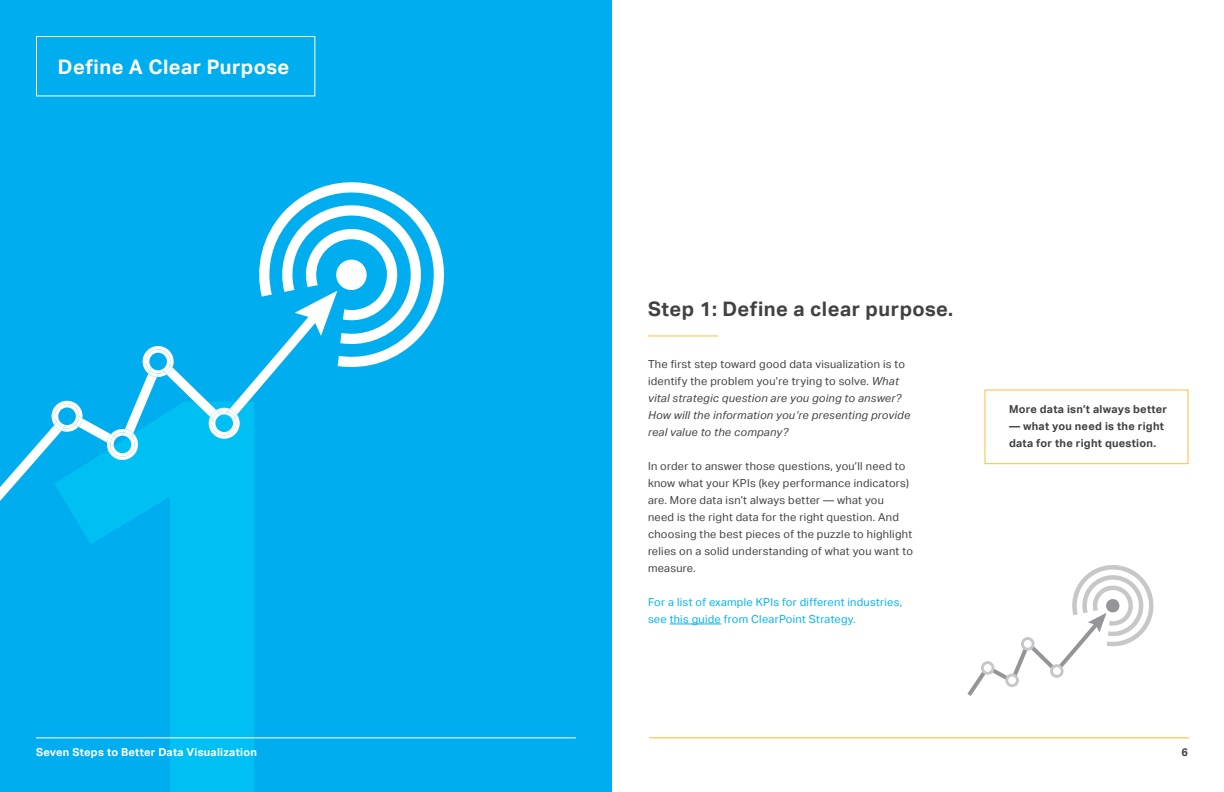
<style>
.page{position:relative;width:1224px;height:792px;background:#fff}
.page>*{position:absolute;margin:0;border:0;box-sizing:border-box;transform-origin:0 0}
.t1{font:700 20px "Aktiv Grotesk";letter-spacing:.025em;color:#414042}
.t2{font:700 20px "Aktiv Grotesk";letter-spacing:.025em;color:#fff}
.t3{font:700 20px "Aktiv Grotesk";color:#febf3f}
.t4{font:11px/17px "Aktiv Grotesk";letter-spacing:.025em;color:#414042}
.t5{font:italic 11px/17px "Aktiv Grotesk";letter-spacing:.025em;color:#414042}
.t6{font:11px/17px "Aktiv Grotesk";letter-spacing:.025em;color:#00b3f0}
.t7{font:700 11px/17px "Aktiv Grotesk";letter-spacing:.025em;color:#414042}
.t8{font:700 11px "Aktiv Grotesk";letter-spacing:.025em;color:#fff}
.s1{font-style:normal}
</style>
<div class="page">
<div style="left:0;top:0;width:612px;height:792px;background:#00aeef"></div>
<hr style="left:649px;top:737px;width:540px;height:1px;background:#fdb924">
<div style="left:36px;top:36px;width:279px;height:60px;border:1px solid #fff"></div>
<hr style="left:670px;top:624px;width:51px;height:1px;background:#00b3f0">
<svg style="left:967px;top:565px;width:187px;height:131px"></svg>
<svg style="left:300px;top:182px;width:144px;height:143px"></svg>
<svg style="left:0;top:198px;width:429px;height:303px"></svg>
<div style="left:984px;top:390px;width:204px;height:74px;border:1px solid #febf3f"></div>
<hr style="left:36px;top:737px;width:540px;height:1px;background:#fff">
<h1 class="t2" style="left:58px;top:56px;width:233px">Define A Clear Purpose</h1>
<p class="t8" style="left:36px;top:746px;width:222px">Seven Steps to Better Data Visualization</p>
<h1 class="t1" style="left:648px;top:297px;width:307px">Step 1: Define a clear purpose.</h1>
<h1 class="t3" style="left:648px;top:314px;width:71px">_______</h1>
<p class="t5" style="left:648px;top:356px;width:264px"><span class="s1">The first step toward good data visualization is to identify the problem you’re trying to solve.</span> What vital strategic question are you going to answer?<br>How will the information you’re presenting provide real value to the company?</p>
<p class="t4" style="left:648px;top:458px;width:267px">In order to answer those questions, you’ll need to know what your KPIs (key performance indicators) are. More data isn’t always better — what you<br>need is the right data for the right question. And choosing the best pieces of the puzzle to highlight relies on a solid understanding of what you want to measure.</p>
<p class="t6" style="left:648px;top:594px;width:256px">For a list of example KPIs for different industries, see this guide from ClearPoint Strategy.</p>
<p class="t7" style="left:1009px;top:400px;width:160px">More data isn’t always better</p>
<p class="t7" style="left:1009px;top:417px;width:157px">— what you need is the right data for the right question.</p>
<p class="t7" style="left:1181px;top:744px;width:8px">6</p>
</div>
